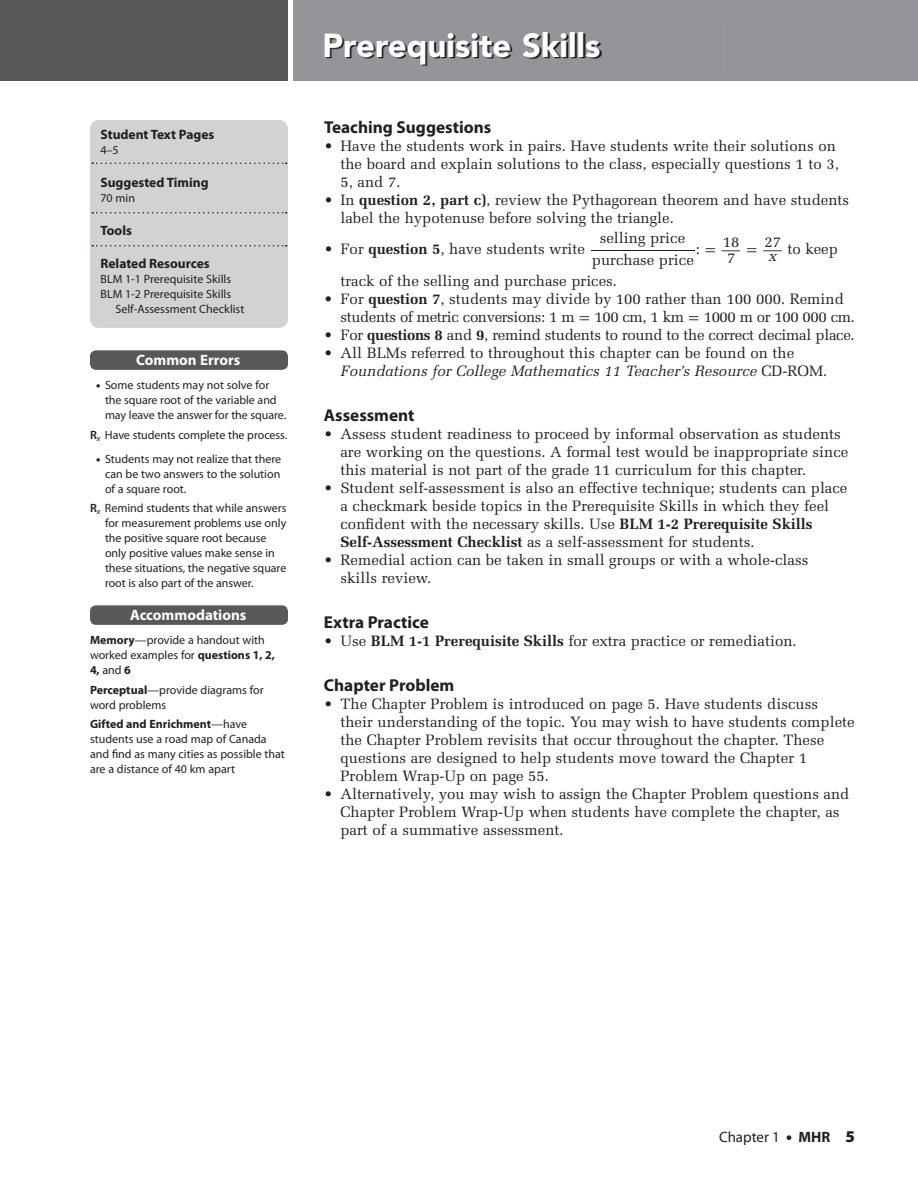
<style>
.page{position:relative;width:918px;height:1188px;background:#fff}
.page>*{position:absolute;margin:0;border:0;box-sizing:border-box;transform-origin:0 0}
.t1{font:900 33px "Avenir";color:#fff}
.t2{font:22.5px "Melior";color:#231f20;scale:3.07 1}
.t3{font:700 17.25px "Myriad Pro";color:#231f20}
.t4{font:15px/18px "Melior";color:#231f20}
.t5{font:15px "Melior";letter-spacing:-.02em;color:#231f20}
.t6{font:700 15px "Myriad Pro";color:#fff}
.t7{font:15px "Myriad";color:#231f20}
.t8{font:700 13.5px "Myriad Pro";color:#231f20}
.t9{font:12px/15px "Myriad Pro";color:#231f20}
.s1{font-weight:900}
.s2{font-weight:600}
.s3{font-weight:700}
.s4{font-family:"Uni Math"}
.s5{font-size:22.5px}
.s6{font-style:italic}
.s7{font-family:"Myriad Pro";font-weight:900;font-size:16.5px}
</style>
<div class="page">
<div style="left:0;top:0;width:918px;height:81px;background:#939598"></div>
<img style="left:326px;top:33px;width:276px;height:33px">
<div style="left:0;top:0;width:288px;height:81px;background:#57585a"></div>
<hr style="left:288px;top:0;width:4px;height:81px;background:#fff">
<div style="left:90px;top:120px;width:198px;height:208px;background:#d1d2d4;border-radius:9px"></div>
<svg style="left:92px;top:163px;width:195px;height:1px"></svg>
<svg style="left:92px;top:212px;width:195px;height:2px"></svg>
<svg style="left:92px;top:245px;width:195px;height:2px"></svg>
<div style="left:90px;top:350px;width:198px;height:20px;background:#57585a;border-radius:6px"></div>
<div style="left:90px;top:605px;width:198px;height:20px;background:#57585a;border-radius:6px"></div>
<p class="t8" style="left:100px;top:126px;width:115px">Student Text Pages</p>
<p class="t9" style="left:100px;top:142px;width:20px">4–5</p>
<p class="t8" style="left:100px;top:174px;width:110px">Suggested Timing</p>
<p class="t9" style="left:100px;top:190px;width:36px">70 min</p>
<p class="t8" style="left:100px;top:222px;width:33px">Tools</p>
<p class="t8" style="left:100px;top:255px;width:111px">Related Resources</p>
<p class="t9" style="left:100px;top:271px;width:132px">BLM 1-1 Prerequisite Skills</p>
<p class="t9" style="left:100px;top:286px;width:132px">BLM 1-2 Prerequisite Skills</p>
<p class="t9" style="left:116px;top:301px;width:130px">Self-Assessment Checklist</p>
<p class="t6" style="left:136px;top:350px;width:106px">Common Errors</p>
<p class="t9" style="left:105px;top:378px;width:183px;text-indent:-9px"><span class="s1">•</span> Some students may not solve for the square root of the variable and may leave the answer for the square.</p>
<p class="t9" style="left:90px;top:427px;width:199px"><span class="s2">R</span><sub>x</sub> Have students complete the process.</p>
<p class="t9" style="left:105px;top:451px;width:178px;text-align:justify;text-indent:-9px"><span class="s1">•</span> Students may not realize that there can be two answers to the solution of a square root.</p>
<p class="t9" style="left:105px;top:501px;width:183px;text-indent:-15px"><span class="s2">R</span><sub>x</sub> Remind students that while answers for measurement problems use only the positive square root because only positive values make sense in these situations, the negative square root is also part of the answer.</p>
<p class="t6" style="left:130px;top:605px;width:118px">Accommodations</p>
<p class="t9" style="left:90px;top:633px;width:187px"><span class="s3">Memory</span>—provide a handout with worked examples for <span class="s3">questions 1, 2,<br>4,</span> and <span class="s3">6</span></p>
<p class="t9" style="left:90px;top:682px;width:175px"><span class="s3">Perceptual</span>—provide diagrams for word problems</p>
<p class="t9" style="left:90px;top:717px;width:196px"><span class="s3">Gifted and Enrichment</span>—have students use a road map of Canada and find as many cities as possible that are a distance of 40 km apart</p>
<h1 class="t1" style="left:322px;top:25px;width:279px">Prerequisite Skills</h1>
<p class="t3" style="left:324px;top:116px;width:169px">Teaching Suggestions</p>
<p class="t4" style="left:340px;top:137px;width:500px;text-indent:-16px">• Have the students work in pairs. Have students write their solutions on the board and explain solutions to the class, especially questions 1 to 3,<br>5, and 7.</p>
<p class="t4" style="left:340px;top:191px;width:510px;text-indent:-16px">• In <span class="s3">question 2, part c)</span>, review the Pythagorean theorem and have students label the hypotenuse before solving the triangle.</p>
<p class="t4" style="left:324px;top:240px;width:263px">• For <span class="s3">question 5</span>, have students write</p>
<p class="t4" style="left:600px;top:229px;width:87px">selling price</p>
<h2 class="t2" style="left:591px;top:226px;width:35px">___</h2>
<p class="t4" style="left:592px;top:251px;width:104px">purchase price</p>
<p class="t4" style="left:727px;top:234px;width:56px;line-height:16.2px;text-indent:-31px">: <span class="s4">=</span> <span class="s5">_</span>1 8 <span class="s4">=</span> <span class="s5">_</span>2 7<br>7</p>
<p class="t4" style="left:769px;top:240px;width:71px"><span class="s6">x</span> to keep</p>
<p class="t4" style="left:340px;top:272px;width:278px">track of the selling and purchase prices.</p>
<p class="t4" style="left:340px;top:290px;width:516px;text-indent:-16px">• For <span class="s3">question 7</span>, students may divide by 100 rather than 100 000. Remind students of metric conversions: 1 m <span class="s4">=</span> 100 cm, 1 km <span class="s4">=</span> 1000 m or 100 000 cm.</p>
<p class="t5" style="left:324px;top:326px;width:532px">• For <span class="s3">questions 8</span> and <span class="s3">9</span>, remind students to round to the correct decimal place.</p>
<p class="t4" style="left:340px;top:344px;width:488px;text-indent:-16px">• All BLMs referred to throughout this chapter can be found on the<br><span class="s6">Foundations for College Mathematics 11 Teacher’s Resource</span> CD-ROM.</p>
<p class="t3" style="left:324px;top:404px;width:92px">Assessment</p>
<p class="t4" style="left:340px;top:425px;width:509px;text-indent:-16px">• Assess student readiness to proceed by informal observation as students are working on the questions. A formal test would be inappropriate since this material is not part of the grade 11 curriculum for this chapter.</p>
<p class="t4" style="left:340px;top:479px;width:508px;text-indent:-16px">• Student self-assessment is also an effective technique; students can place a checkmark beside topics in the Prerequisite Skills in which they feel confident with the necessary skills. Use <span class="s3">BLM 1-2 Prerequisite Skills Self-Assessment Checklist</span> as a self-assessment for students.</p>
<p class="t4" style="left:340px;top:551px;width:469px;text-indent:-16px">• Remedial action can be taken in small groups or with a whole-class skills review.</p>
<p class="t3" style="left:324px;top:611px;width:106px">Extra Practice</p>
<p class="t4" style="left:324px;top:632px;width:474px">• Use <span class="s3">BLM 1-1 Prerequisite Skills</span> for extra practice or remediation.</p>
<p class="t3" style="left:324px;top:674px;width:132px">Chapter Problem</p>
<p class="t4" style="left:340px;top:695px;width:516px;text-indent:-16px">• The Chapter Problem is introduced on page 5. Have students discuss<br>their understanding of the topic. You may wish to have students complete the Chapter Problem revisits that occur throughout the chapter. These questions are designed to help students move toward the Chapter 1<br>Problem Wrap-Up on page 55.</p>
<p class="t4" style="left:340px;top:785px;width:510px;text-indent:-16px">• Alternatively, you may wish to assign the Chapter Problem questions and<br>Chapter Problem Wrap-Up when students have complete the chapter, as part of a summative assessment.</p>
<p class="t7" style="left:719px;top:1129px;width:137px">Chapter 1 <span class="s7">•</span> <span class="s3">MHR</span> <span class="s7">5</span></p>
</div>
